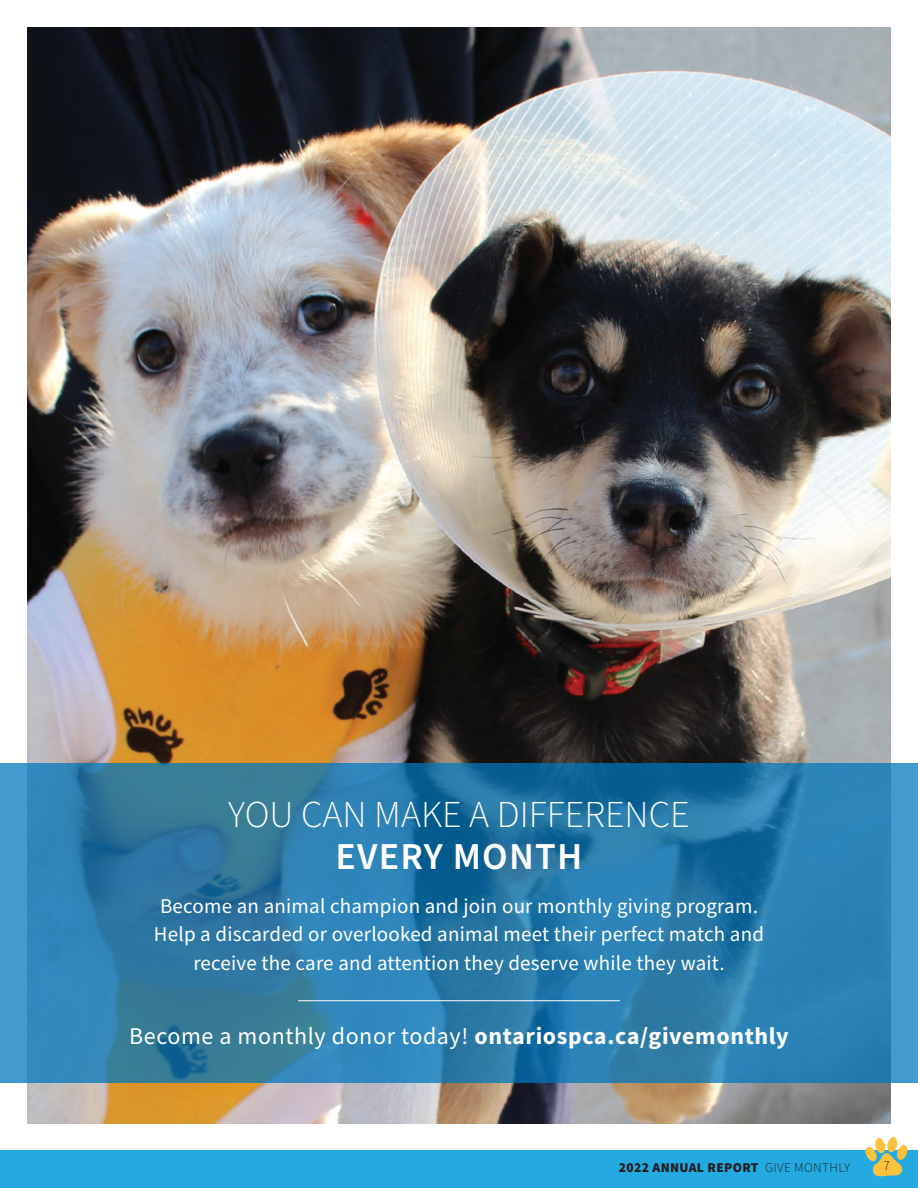
<style>
.page{position:relative;width:918px;height:1188px;background:#fff}
.page>*{position:absolute;margin:0;border:0;box-sizing:border-box;transform-origin:0 0}
.t1{font:300 37.95px "Source Sans Pro";color:#fff}
.t2{font:600 37.95px "Source Sans Pro";letter-spacing:.03em;color:#fff}
.t3{font:700 24px "Source Sans Pro";letter-spacing:.025em;color:#fff}
.t4{font:21px/28.5px "Source Sans Pro";letter-spacing:.01em;color:#fff;text-align:center}
.t5{font:900 13.5px "Source Sans Pro";letter-spacing:.025em;color:#231f20}
.t6{font:300 13.5px "Source Sans Pro";color:#231f20}
.s1{font-weight:400}
.s2{font-weight:300}
</style>
<div class="page">
<div style="left:0;top:1150px;width:918px;height:38px;background:#24aae1"></div>
<img style="left:27px;top:27px;width:864px;height:1096px">
<svg style="left:0;top:764px;width:918px;height:319px;background:#2b7cab"></svg>
<hr style="left:298px;top:1000px;width:322px;height:1px;background:#fff">
<svg style="left:865px;top:1137px;width:43px;height:39px"></svg>
<h1 class="t1" style="left:228px;top:789px;width:463px">YOU CAN MAKE A DIFFERENCE</h1>
<h1 class="t2" style="left:336px;top:831px;width:248px">EVERY MONTH</h1>
<p class="t4" style="left:154px;top:892px;width:612px">Become an animal champion and join our monthly giving program.<br>Help a discarded or overlooked animal meet their perfect match and receive the care and attention they deserve while they wait.</p>
<p class="t3" style="left:129px;top:1021px;width:661px"><span class="s1">Become a monthly donor today!</span> ontariospca.ca/givemonthly</p>
<p class="t5" style="left:619px;top:1159px;width:233px">2022 ANNUAL REPORT <span class="s2">GIVE MONTHLY</span></p>
<p class="t6" style="left:884px;top:1156px;width:8px">7</p>
</div>
